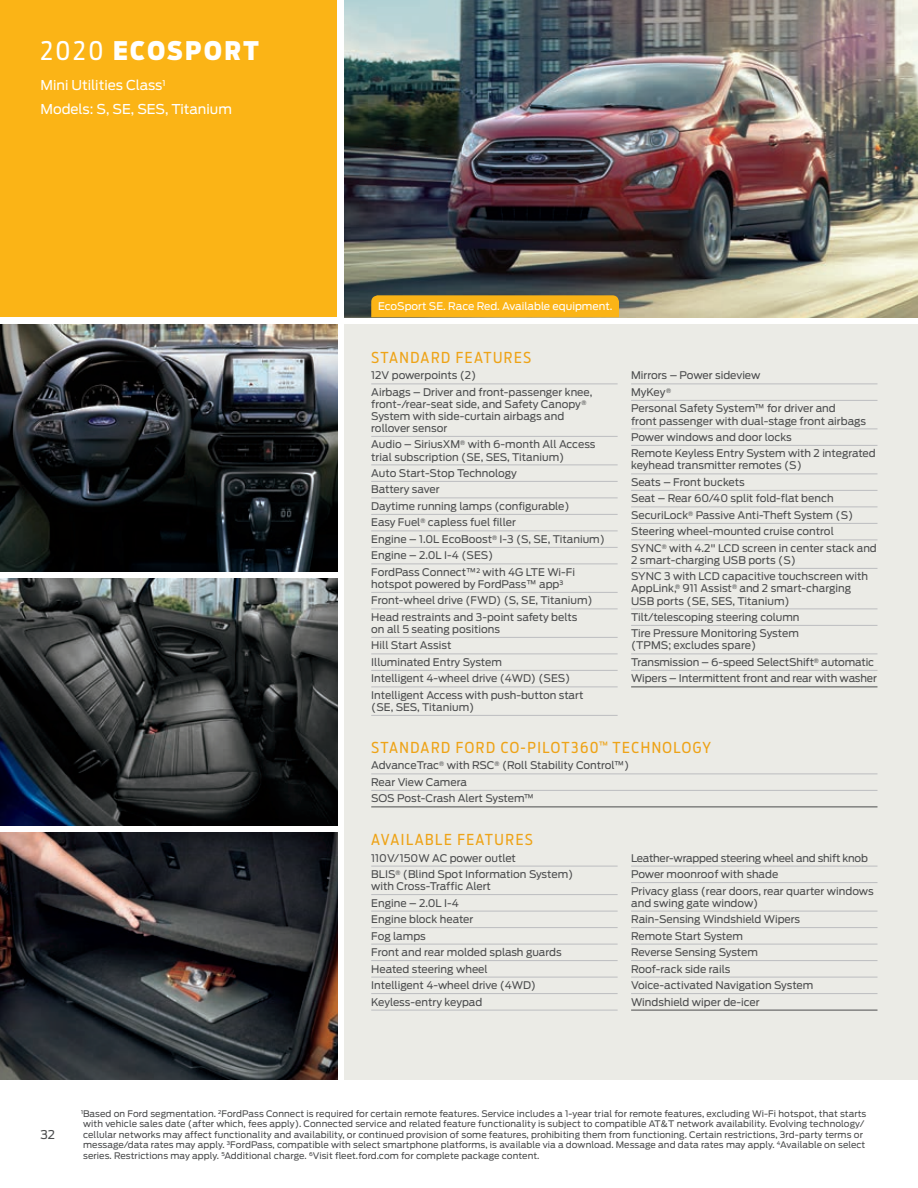
<style>
.page{position:relative;width:918px;height:1188px;background:#fff}
.page>*{position:absolute;margin:0;border:0;box-sizing:border-box;transform-origin:0 0}
.t1{font:900 25.5px "Ford Antenna Cond";letter-spacing:.09em;color:#fff}
.t2{font:15px "Ford Antenna Cond";letter-spacing:.1em;color:#eea317}
.t3{font:13.5px/23.2px "Ford Antenna";color:#fff}
.t4{font:12px "Ford Antenna";color:#4b4c4d}
.t5{font:10.5px/16.5px "Ford Antenna";color:#4b4c4d}
.t6{font:10.5px "Ford Antenna";color:#fff}
.t7{font:9px/10.5px "Ford Antenna";letter-spacing:.01em;color:#4b4c4d}
.s1{font-weight:400}
.s2{font-size:9.3px}
</style>
<div class="page">
<div style="left:344px;top:324px;width:574px;height:756px;background:#ebebe6"></div>
<div style="left:0;top:0;width:338px;height:317px;background:#fbb416"></div>
<img style="left:0;top:324px;width:338px;height:248px">
<img style="left:0;top:578px;width:338px;height:248px">
<img style="left:344px;top:0;width:574px;height:317px">
<img style="left:0;top:832px;width:338px;height:248px">
<hr style="left:371px;top:866px;width:247px;height:1px;background:#bcbdc0">
<hr style="left:371px;top:894px;width:247px;height:1px;background:#bcbdc0">
<hr style="left:371px;top:911px;width:247px;height:1px;background:#bcbdc0">
<hr style="left:371px;top:927px;width:247px;height:1px;background:#bcbdc0">
<hr style="left:371px;top:944px;width:247px;height:1px;background:#bcbdc0">
<hr style="left:371px;top:960px;width:247px;height:1px;background:#bcbdc0">
<hr style="left:371px;top:977px;width:247px;height:1px;background:#bcbdc0">
<hr style="left:371px;top:993px;width:247px;height:1px;background:#bcbdc0">
<hr style="left:371px;top:1010px;width:247px;height:1px;background:#bcbdc0">
<hr style="left:631px;top:866px;width:247px;height:1px;background:#bcbdc0">
<hr style="left:631px;top:882px;width:247px;height:1px;background:#bcbdc0">
<hr style="left:631px;top:911px;width:247px;height:1px;background:#bcbdc0">
<hr style="left:631px;top:927px;width:247px;height:1px;background:#bcbdc0">
<hr style="left:631px;top:944px;width:247px;height:1px;background:#bcbdc0">
<hr style="left:631px;top:960px;width:247px;height:1px;background:#bcbdc0">
<hr style="left:631px;top:977px;width:247px;height:1px;background:#bcbdc0">
<hr style="left:631px;top:993px;width:247px;height:1px;background:#bcbdc0">
<hr style="left:631px;top:1010px;width:247px;height:1px;background:#4b4c4d">
<hr style="left:371px;top:384px;width:247px;height:1px;background:#bcbdc0">
<hr style="left:371px;top:436px;width:247px;height:1px;background:#bcbdc0">
<hr style="left:371px;top:465px;width:247px;height:1px;background:#bcbdc0">
<hr style="left:371px;top:481px;width:247px;height:1px;background:#bcbdc0">
<hr style="left:371px;top:498px;width:247px;height:1px;background:#bcbdc0">
<hr style="left:371px;top:514px;width:247px;height:1px;background:#bcbdc0">
<hr style="left:371px;top:531px;width:247px;height:1px;background:#bcbdc0">
<hr style="left:371px;top:547px;width:247px;height:1px;background:#bcbdc0">
<hr style="left:371px;top:564px;width:247px;height:1px;background:#bcbdc0">
<hr style="left:371px;top:592px;width:247px;height:1px;background:#bcbdc0">
<hr style="left:371px;top:609px;width:247px;height:1px;background:#bcbdc0">
<hr style="left:371px;top:637px;width:247px;height:1px;background:#bcbdc0">
<hr style="left:371px;top:654px;width:247px;height:1px;background:#bcbdc0">
<hr style="left:371px;top:670px;width:247px;height:1px;background:#bcbdc0">
<hr style="left:371px;top:687px;width:247px;height:1px;background:#bcbdc0">
<hr style="left:371px;top:715px;width:247px;height:1px;background:#bcbdc0">
<hr style="left:631px;top:384px;width:247px;height:1px;background:#bcbdc0">
<hr style="left:631px;top:400px;width:247px;height:1px;background:#bcbdc0">
<hr style="left:631px;top:429px;width:247px;height:1px;background:#bcbdc0">
<hr style="left:631px;top:445px;width:247px;height:1px;background:#bcbdc0">
<hr style="left:631px;top:474px;width:247px;height:1px;background:#bcbdc0">
<hr style="left:631px;top:490px;width:247px;height:1px;background:#bcbdc0">
<hr style="left:631px;top:507px;width:247px;height:1px;background:#bcbdc0">
<hr style="left:631px;top:523px;width:247px;height:1px;background:#bcbdc0">
<hr style="left:631px;top:540px;width:247px;height:1px;background:#bcbdc0">
<hr style="left:631px;top:568px;width:247px;height:1px;background:#bcbdc0">
<hr style="left:631px;top:609px;width:247px;height:1px;background:#bcbdc0">
<hr style="left:631px;top:625px;width:247px;height:1px;background:#bcbdc0">
<hr style="left:631px;top:654px;width:247px;height:1px;background:#bcbdc0">
<hr style="left:631px;top:670px;width:247px;height:1px;background:#bcbdc0">
<hr style="left:631px;top:687px;width:247px;height:1px;background:#4b4c4d">
<div style="left:371px;top:295px;width:248px;height:22px;background:#fbb416"></div>
<hr style="left:371px;top:774px;width:507px;height:1px;background:#bcbdc0">
<hr style="left:371px;top:790px;width:507px;height:1px;background:#bcbdc0">
<hr style="left:371px;top:807px;width:507px;height:1px;background:#4b4c4d">
<h1 class="t1" style="left:40px;top:27px;width:220px"><span class="s1">2020</span> ECOSPORT</h1>
<p class="t3" style="left:40px;top:72px;width:193px">Mini Utilities Class<sup>1<br></sup>Models: S, SE, SES, Titanium</p>
<p class="t6" style="left:378px;top:298px;width:236px">EcoSport SE. Race Red. Available equipment.</p>
<h2 class="t2" style="left:371px;top:345px;width:162px">STANDARD FEATURES</h2>
<p class="t5" style="left:371px;top:366px;width:223px">12V powerpoints (2)<br>Airbags – Driver and front-passenger knee,</p>
<p class="t5" style="left:371px;top:397px;width:217px;line-height:12px">front-/rear-seat side, and Safety Canopy<sup>®<br></sup>System with side-curtain airbags and rollover sensor</p>
<p class="t5" style="left:371px;top:437px;width:226px;line-height:12px">Audio – SiriusXM<sup>®</sup> with 6-month All Access trial subscription (SE, SES, Titanium)</p>
<p class="t5" style="left:371px;top:464px;width:235px">Auto Start-Stop Technology<br>Battery saver<br>Daytime running lamps (configurable)<br>Easy Fuel<sup>®</sup> capless fuel filler<br>Engine – 1.0L EcoBoost<sup>®</sup> I-3 (S, SE, Titanium)<br>Engine – 2.0L I-4 (SES)<br>FordPass Connect<span class="s2">™</span><sup>2</sup> with 4G LTE Wi-Fi</p>
<p class="t5" style="left:371px;top:575px;width:223px">hotspot powered by FordPass<span class="s2">™</span> app<sup>3<br></sup>Front-wheel drive (FWD) (S, SE, Titanium)<br>Head restraints and 3-point safety belts</p>
<p class="t5" style="left:371px;top:620px;width:214px">on all 5 seating positions<br>Hill Start Assist<br>Illuminated Entry System<br>Intelligent 4-wheel drive (4WD) (SES)<br>Intelligent Access with push-button start</p>
<p class="t5" style="left:371px;top:698px;width:105px">(SE, SES, Titanium)</p>
<p class="t5" style="left:631px;top:366px;width:206px">Mirrors – Power sideview<br>MyKey<sup>®<br></sup>Personal Safety System<span class="s2">™</span> for driver and</p>
<p class="t5" style="left:631px;top:411px;width:246px">front passenger with dual-stage front airbags<br>Power windows and door locks<br>Remote Keyless Entry System with 2 integrated</p>
<p class="t5" style="left:631px;top:456px;width:247px">keyhead transmitter remotes (S)<br>Seats – Front buckets<br>Seat – Rear 60/40 split fold-flat bench SecuriLock<sup>®</sup> Passive Anti-Theft System (S)<br>Steering wheel-mounted cruise control<br>SYNC<sup>®</sup> with 4.2" LCD screen in center stack and</p>
<p class="t5" style="left:631px;top:551px;width:239px">2 smart-charging USB ports (S)<br>SYNC 3 with LCD capacitive touchscreen with</p>
<p class="t5" style="left:631px;top:581px;width:222px;line-height:12px">AppLink,<sup>®</sup> 911 Assist<sup>®</sup> and 2 smart-charging<br>USB ports (SE, SES, Titanium)</p>
<p class="t5" style="left:631px;top:608px;width:170px">Tilt/telescoping steering column<br>Tire Pressure Monitoring System</p>
<p class="t5" style="left:631px;top:636px;width:247px">(TPMS; excludes spare)<br>Transmission – 6-speed SelectShift<sup>®</sup> automatic<br>Wipers – Intermittent front and rear with washer</p>
<h2 class="t2" style="left:371px;top:735px;width:341px">STANDARD FORD CO-PILOT360<sup>™</sup> TECHNOLOGY</h2>
<p class="t5" style="left:371px;top:756px;width:260px">AdvanceTrac<sup>®</sup> with RSC<sup>®</sup> (Roll Stability Control<span class="s2">™</span>)<br>Rear View Camera<br>SOS Post-Crash Alert System<span class="s2">™</span></p>
<h2 class="t2" style="left:371px;top:827px;width:163px">AVAILABLE FEATURES</h2>
<p class="t5" style="left:371px;top:848px;width:204px">110V/150W AC power outlet<br>BLIS<sup>®</sup> (Blind Spot Information System)</p>
<p class="t5" style="left:371px;top:877px;width:192px">with Cross-Traffic Alert<br>Engine – 2.0L I-4<br>Engine block heater<br>Fog lamps<br>Front and rear molded splash guards<br>Heated steering wheel<br>Intelligent 4-wheel drive (4WD)<br>Keyless-entry keypad</p>
<p class="t5" style="left:631px;top:848px;width:244px">Leather-wrapped steering wheel and shift knob<br>Power moonroof with shade<br>Privacy glass (rear doors, rear quarter windows</p>
<p class="t5" style="left:631px;top:893px;width:184px">and swing gate window)<br>Rain-Sensing Windshield Wipers<br>Remote Start System<br>Reverse Sensing System<br>Roof-rack side rails<br>Voice-activated Navigation System<br>Windshield wiper de-icer</p>
<p class="t4" style="left:40px;top:1124px;width:16px">32</p>
<p class="t7" style="left:81px;top:1107px;width:787px"><sup>1</sup>Based on Ford segmentation. <sup>2</sup>FordPass Connect is required for certain remote features. Service includes a 1-year trial for remote features, excluding Wi-Fi hotspot, that starts with vehicle sales date (after which, fees apply). Connected service and related feature functionality is subject to compatible AT&amp;T network availability. Evolving technology/ cellular networks may affect functionality and availability, or continued provision of some features, prohibiting them from functioning. Certain restrictions, 3rd-party terms or message/data rates may apply. <sup>3</sup>FordPass, compatible with select smartphone platforms, is available via a download. Message and data rates may apply. <sup>4</sup>Available on select series. Restrictions may apply. <sup>5</sup>Additional charge. <sup>6</sup>Visit fleet.ford.com for complete package content.</p>
</div>
